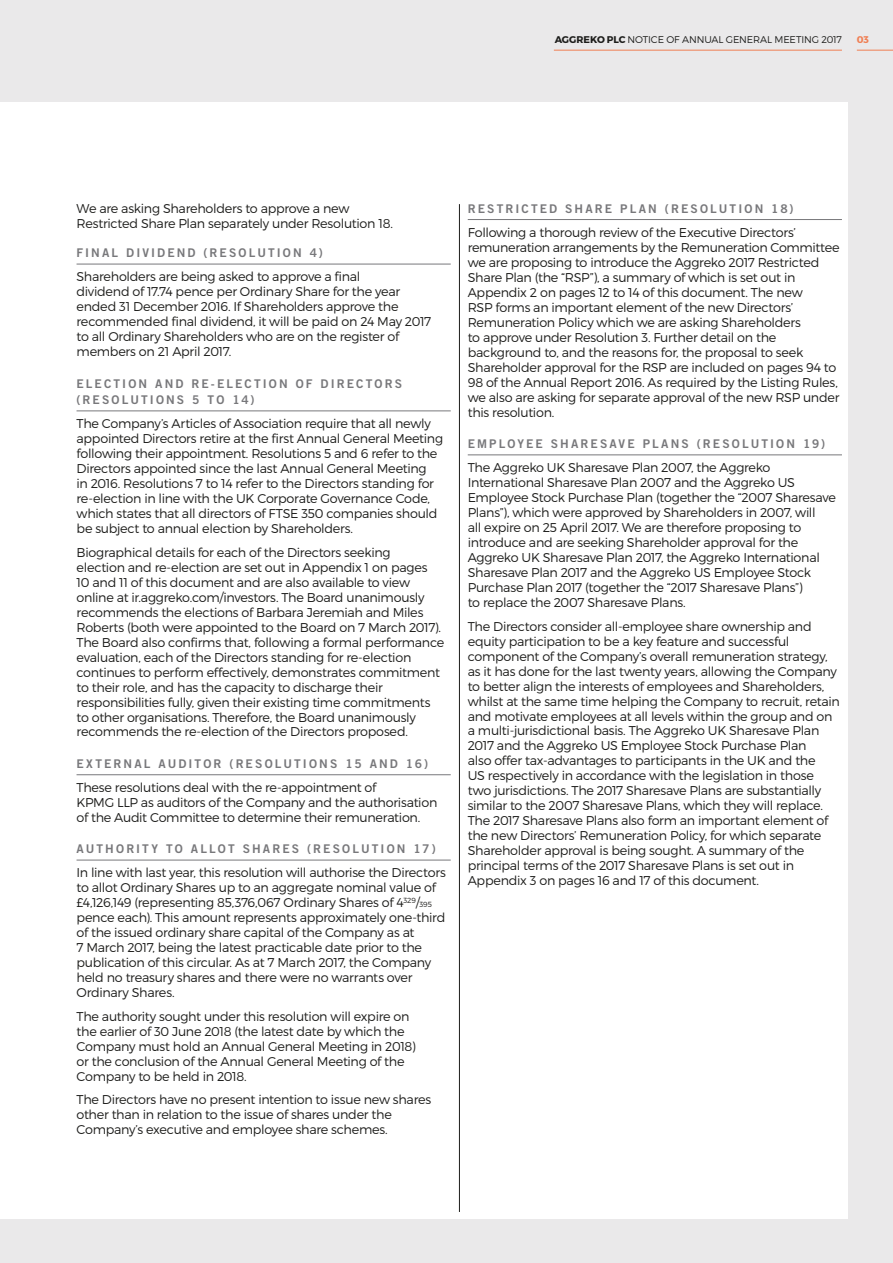
<style>
.page{position:relative;width:893px;height:1263px;background:#eae9ea}
.page>*{position:absolute;margin:0;border:0;box-sizing:border-box;transform-origin:0 0}
.t1{font:300 12.75px/15px "Montserrat";letter-spacing:-.025em;color:#1d1d1b}
.t2{font:12px/16.5px "Trade Gothic LT Std Bd 2";letter-spacing:.175em;color:#78787b}
.t3{font:300 9.75px "Montserrat";letter-spacing:-.01em;color:#1d1d1b}
.t4{font:700 9.75px "Montserrat";color:#f07f54}
.s1{font-weight:700}
.s2{font-size:7.5px}
</style>
<div class="page">
<div style="left:0;top:102px;width:848px;height:1116px;background:#fff"></div>
<hr style="left:554px;top:50px;width:288px;height:1px;background:#f07f54">
<hr style="left:857px;top:50px;width:36px;height:1px;background:#f07f54">
<hr style="left:77px;top:264px;width:374px;height:1px;background:#78787b">
<hr style="left:77px;top:410px;width:374px;height:1px;background:#78787b">
<hr style="left:77px;top:774px;width:374px;height:1px;background:#78787b">
<hr style="left:77px;top:860px;width:374px;height:1px;background:#78787b">
<hr style="left:468px;top:219px;width:374px;height:1px;background:#78787b">
<hr style="left:468px;top:454px;width:374px;height:1px;background:#78787b">
<hr style="left:459px;top:204px;width:1px;height:1008px;background:#1d1d1b">
<p class="t3" style="left:555px;top:34px;width:289px"><span class="s1">AGGREKO PLC</span> NOTICE OF ANNUAL GENERAL MEETING 2017</p>
<p class="t4" style="left:857px;top:34px;width:14px">03</p>
<p class="t1" style="left:77px;top:201px;width:318px">We are asking Shareholders to approve a new<br>Restricted Share Plan separately under Resolution 18.</p>
<p class="t2" style="left:77px;top:245px;width:248px">FINAL DIVIDEND (RESOLUTION 4)</p>
<p class="t1" style="left:77px;top:269px;width:356px">Shareholders are being asked to approve a final<br>dividend of 17.74 pence per Ordinary Share for the year ended 31 December 2016. If Shareholders approve the recommended final dividend, it will be paid on 24 May 2017 to all Ordinary Shareholders who are on the register of members on 21 April 2017.</p>
<p class="t2" style="left:77px;top:375px;width:327px">ELECTION AND RE-ELECTION OF DIRECTORS (RESOLUTIONS 5 TO 14)</p>
<p class="t1" style="left:77px;top:416px;width:368px">The Company’s Articles of Association require that all newly appointed Directors retire at the first Annual General Meeting following their appointment. Resolutions 5 and 6 refer to the Directors appointed since the last Annual General Meeting<br>in 2016. Resolutions 7 to 14 refer to the Directors standing for re-election in line with the UK Corporate Governance Code, which states that all directors of FTSE 350 companies should be subject to annual election by Shareholders.</p>
<p class="t1" style="left:77px;top:544px;width:369px">Biographical details for each of the Directors seeking<br>election and re‑election are set out in Appendix 1 on pages<br>10 and 11 of this document and are also available to view online at ir.aggreko.com/investors. The Board unanimously recommends the elections of Barbara Jeremiah and Miles Roberts (both were appointed to the Board on 7 March 2017).<br>The Board also confirms that, following a formal performance evaluation, each of the Directors standing for re‑election continues to perform effectively, demonstrates commitment to their role, and has the capacity to discharge their responsibilities fully, given their existing time commitments to other organisations. Therefore, the Board unanimously recommends the re‑election of the Directors proposed.</p>
<p class="t2" style="left:77px;top:755px;width:353px">EXTERNAL AUDITOR (RESOLUTIONS 15 AND 16)</p>
<p class="t1" style="left:77px;top:780px;width:362px">These resolutions deal with the re-appointment of<br>KPMG LLP as auditors of the Company and the authorisation of the Audit Committee to determine their remuneration.</p>
<p class="t2" style="left:77px;top:840px;width:361px">AUTHORITY TO ALLOT SHARES (RESOLUTION 17)</p>
<p class="t1" style="left:77px;top:865px;width:371px">In line with last year, this resolution will authorise the Directors to allot Ordinary Shares up to an aggregate nominal value of £4,126,149 (representing 85,376,067 Ordinary Shares of 4<sup>329</sup>/<span class="s2">395 </span>pence each). This amount represents approximately one‑third of the issued ordinary share capital of the Company as at<br>7 March 2017, being the latest practicable date prior to the publication of this circular. As at 7 March 2017, the Company held no treasury shares and there were no warrants over Ordinary Shares.</p>
<p class="t1" style="left:77px;top:1008px;width:341px">The authority sought under this resolution will expire on the earlier of 30 June 2018 (the latest date by which the Company must hold an Annual General Meeting in 2018) or the conclusion of the Annual General Meeting of the Company to be held in 2018.</p>
<p class="t1" style="left:77px;top:1092px;width:356px">The Directors have no present intention to issue new shares other than in relation to the issue of shares under the<br>Company’s executive and employee share schemes.</p>
<p class="t2" style="left:468px;top:200px;width:327px">RESTRICTED SHARE PLAN (RESOLUTION 18)</p>
<p class="t1" style="left:468px;top:224px;width:373px">Following a thorough review of the Executive Directors’ remuneration arrangements by the Remuneration Committee we are proposing to introduce the Aggreko 2017 Restricted Share Plan (the “RSP”), a summary of which is set out in Appendix 2 on pages 12 to 14 of this document. The new<br>RSP forms an important element of the new Directors’ Remuneration Policy which we are asking Shareholders<br>to approve under Resolution 3. Further detail on the background to, and the reasons for, the proposal to seek Shareholder approval for the RSP are included on pages 94 to 98 of the Annual Report 2016. As required by the Listing Rules, we also are asking for separate approval of the new RSP under this resolution.</p>
<p class="t2" style="left:468px;top:435px;width:359px">EMPLOYEE SHARESAVE PLANS (RESOLUTION 19)</p>
<p class="t1" style="left:468px;top:460px;width:370px">The Aggreko UK Sharesave Plan 2007, the Aggreko International Sharesave Plan 2007 and the Aggreko US Employee Stock Purchase Plan (together the “2007 Sharesave Plans”), which were approved by Shareholders in 2007, will<br>all expire on 25 April 2017. We are therefore proposing to introduce and are seeking Shareholder approval for the Aggreko UK Sharesave Plan 2017, the Aggreko International Sharesave Plan 2017 and the Aggreko US Employee Stock Purchase Plan 2017 (together the “2017 Sharesave Plans”)<br>to replace the 2007 Sharesave Plans.</p>
<p class="t1" style="left:468px;top:618px;width:374px">The Directors consider all-employee share ownership and equity participation to be a key feature and successful component of the Company’s overall remuneration strategy, as it has done for the last twenty years, allowing the Company to better align the interests of employees and Shareholders, whilst at the same time helping the Company to recruit, retain and motivate employees at all levels within the group and on a multi-jurisdictional basis. The Aggreko UK Sharesave Plan 2017 and the Aggreko US Employee Stock Purchase Plan<br>also offer tax-advantages to participants in the UK and the<br>US respectively in accordance with the legislation in those two jurisdictions. The 2017 Sharesave Plans are substantially similar to the 2007 Sharesave Plans, which they will replace.<br>The 2017 Sharesave Plans also form an important element of the new Directors’ Remuneration Policy, for which separate Shareholder approval is being sought. A summary of the principal terms of the 2017 Sharesave Plans is set out in Appendix 3 on pages 16 and 17 of this document.</p>
</div>
